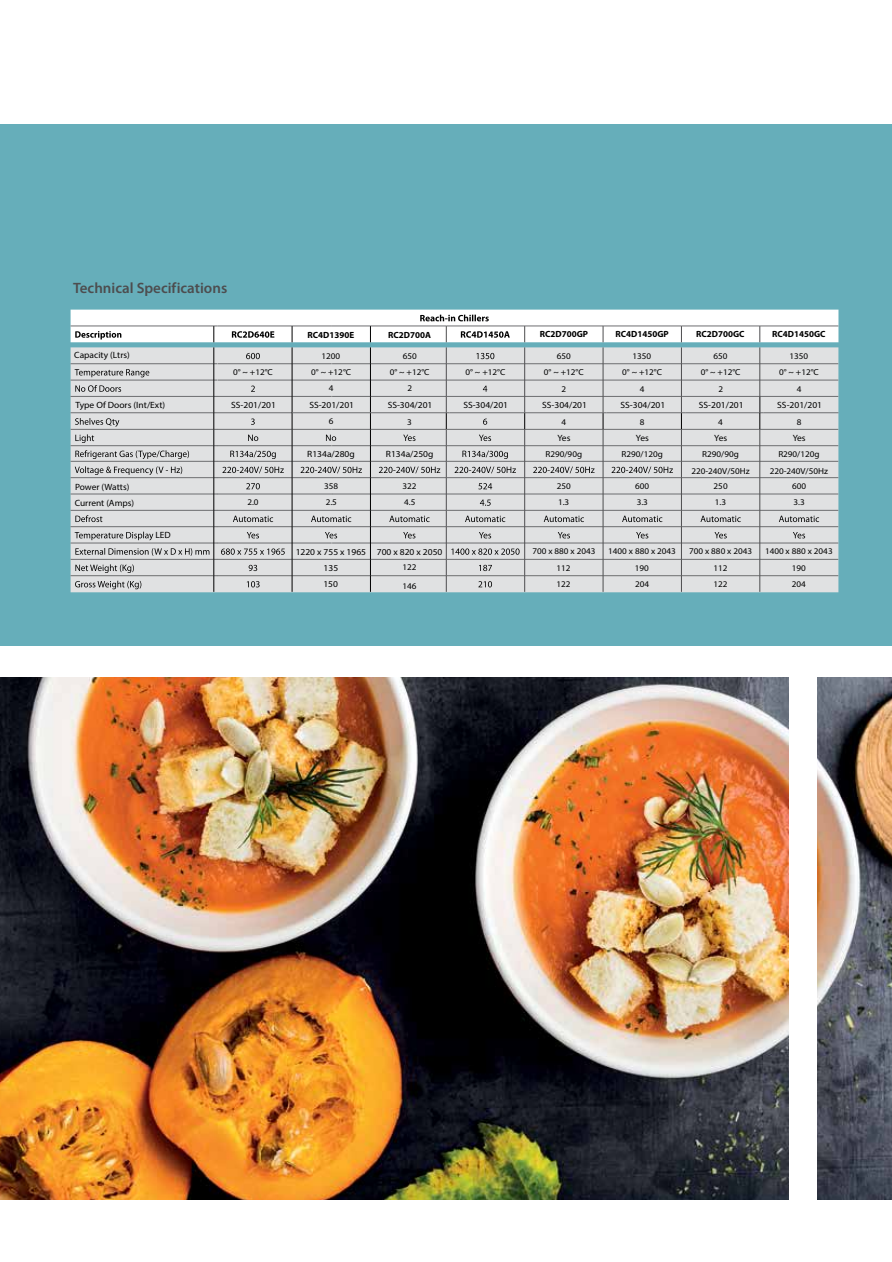
<style>
.page{position:relative;width:892px;height:1262px;background:#fff}
.page>*{position:absolute;margin:0;border:0;box-sizing:border-box;transform-origin:0 0}
.t1{font:600 15px "Myriad Pro";color:#4d4d4f}
.t2{font:9px/16.4px "Myriad Pro";color:#000;text-align:center;scale:1.05 1}
.t3{font:700 9px "Myriad Pro";color:#000}
.t4{font:9px/15.5px "Myriad Pro";color:#000;scale:1.04 1}
.t5{font:8.7px/16.4px "Myriad Pro";color:#000;scale:1.05 1}
</style>
<div class="page">
<div style="left:0;top:124px;width:891px;height:521px;background:#66aeba"></div>
<img style="left:0;top:677px;width:891px;height:522px">
<div style="left:789px;top:665px;width:27px;height:588px;background:#fff"></div>
<svg style="left:71px;top:309px;width:767px;height:282px;background:#d4d6d7"></svg>
<h1 class="t1" style="left:73px;top:279px;width:155px">Technical Specifications</h1>
<p class="t3" style="left:539px;top:328px;width:50px">RC2D700GP</p>
<p class="t5" style="left:556px;top:347px;width:15px">650</p>
<p class="t3" style="left:615px;top:328px;width:55px">RC4D1450GP</p>
<p class="t3" style="left:696px;top:328px;width:50px">RC2D700GC</p>
<p class="t5" style="left:632px;top:347px;width:19px">1350</p>
<p class="t5" style="left:713px;top:347px;width:15px">650</p>
<p class="t5" style="left:789px;top:347px;width:19px">1350</p>
<p class="t5" style="left:718px;top:380px;width:6px">2</p>
<p class="t3" style="left:771px;top:328px;width:55px">RC4D1450GC</p>
<p class="t3" style="left:307px;top:328px;width:48px">RC4D1390E</p>
<p class="t5" style="left:321px;top:347px;width:19px">1200</p>
<p class="t5" style="left:328px;top:380px;width:6px">4</p>
<p class="t5" style="left:328px;top:413px;width:6px">6</p>
<p class="t2" style="left:307px;top:445px;width:47px">R134a/280g</p>
<p class="t5" style="left:324px;top:477px;width:15px">358<br>2.5</p>
<p class="t3" style="left:388px;top:328px;width:44px">RC2D700A</p>
<p class="t5" style="left:402px;top:347px;width:15px">650</p>
<p class="t5" style="left:407px;top:380px;width:6px">2</p>
<p class="t5" style="left:407px;top:413px;width:6px">3</p>
<p class="t2" style="left:386px;top:445px;width:47px">R134a/250g</p>
<p class="t5" style="left:402px;top:477px;width:15px">322<br>4.5</p>
<p class="t4" style="left:74px;top:347px;width:55px">Capacity (Ltrs)</p>
<p class="t5" style="left:311px;top:364px;width:39px">0° ~ +12°C</p>
<p class="t2" style="left:309px;top:397px;width:44px">SS-201/201</p>
<p class="t5" style="left:233px;top:364px;width:39px">0° ~ +12°C</p>
<p class="t5" style="left:389px;top:364px;width:39px">0° ~ +12°C</p>
<p class="t5" style="left:465px;top:364px;width:39px">0° ~ +12°C</p>
<p class="t5" style="left:543px;top:364px;width:39px">0° ~ +12°C</p>
<p class="t5" style="left:622px;top:364px;width:39px">0° ~ +12°C</p>
<p class="t5" style="left:561px;top:380px;width:6px">2</p>
<p class="t5" style="left:639px;top:380px;width:6px">4</p>
<p class="t5" style="left:700px;top:364px;width:39px">0° ~ +12°C</p>
<p class="t5" style="left:778px;top:364px;width:39px">0° ~ +12°C</p>
<p class="t5" style="left:796px;top:380px;width:6px">4</p>
<p class="t2" style="left:75px;top:396px;width:87px">Type Of Doors (Int/Ext)</p>
<p class="t2" style="left:231px;top:397px;width:44px">SS-201/201</p>
<p class="t2" style="left:387px;top:397px;width:44px">SS-304/201</p>
<p class="t2" style="left:463px;top:397px;width:44px">SS-304/201</p>
<p class="t2" style="left:542px;top:397px;width:44px">SS-304/201</p>
<p class="t2" style="left:620px;top:397px;width:44px">SS-304/201</p>
<p class="t2" style="left:698px;top:397px;width:44px">SS-201/201</p>
<p class="t2" style="left:777px;top:397px;width:44px">SS-201/201</p>
<p class="t5" style="left:639px;top:414px;width:6px">8</p>
<p class="t5" style="left:621px;top:445px;width:41px">R290/120g</p>
<p class="t5" style="left:635px;top:477px;width:15px">600<br>3.3</p>
<p class="t5" style="left:796px;top:414px;width:6px">8</p>
<p class="t5" style="left:778px;top:445px;width:41px">R290/120g</p>
<p class="t5" style="left:791px;top:477px;width:15px">600<br>3.3</p>
<p class="t5" style="left:561px;top:414px;width:6px">4</p>
<p class="t5" style="left:545px;top:445px;width:36px">R290/90g</p>
<p class="t5" style="left:556px;top:477px;width:15px">250<br>1.3</p>
<p class="t5" style="left:718px;top:414px;width:6px">4</p>
<p class="t5" style="left:691px;top:445px;width:57px;line-height:17px;text-align:center">R290/90g<br>220-240V/50Hz</p>
<p class="t5" style="left:713px;top:477px;width:15px">250<br>1.3</p>
<p class="t2" style="left:557px;top:429px;width:14px">Yes</p>
<p class="t2" style="left:635px;top:429px;width:14px">Yes</p>
<p class="t2" style="left:714px;top:429px;width:14px">Yes</p>
<p class="t2" style="left:792px;top:429px;width:14px">Yes</p>
<p class="t5" style="left:769px;top:462px;width:57px">220-240V/50Hz</p>
<p class="t4" style="left:75px;top:479px;width:59px">Power (Watts)<br>Current (Amps)</p>
<p class="t5" style="left:247px;top:494px;width:12px">2.0</p>
<p class="t4" style="left:155px;top:527px;width:16px">LED</p>
<p class="t2" style="left:295px;top:543px;width:69px">1220 x 755 x 1965<br>135<br>150</p>
<p class="t2" style="left:376px;top:543px;width:64px">700 x 820 x 2050</p>
<p class="t5" style="left:402px;top:558px;width:15px;line-height:18.6px">122<br>146</p>
<p class="t5" style="left:532px;top:543px;width:61px">700 x 880 x 2043</p>
<p class="t5" style="left:608px;top:543px;width:66px">1400 x 880 x 2043</p>
<p class="t5" style="left:556px;top:559px;width:15px">112<br>122</p>
<p class="t5" style="left:634px;top:559px;width:15px">190</p>
<p class="t5" style="left:635px;top:576px;width:15px">204</p>
<p class="t5" style="left:688px;top:543px;width:61px;text-align:center">700 x 880 x 2043<br>112<br>122</p>
<p class="t5" style="left:764px;top:543px;width:66px;text-align:center">1400 x 880 x 2043<br>190<br>204</p>
</div>
